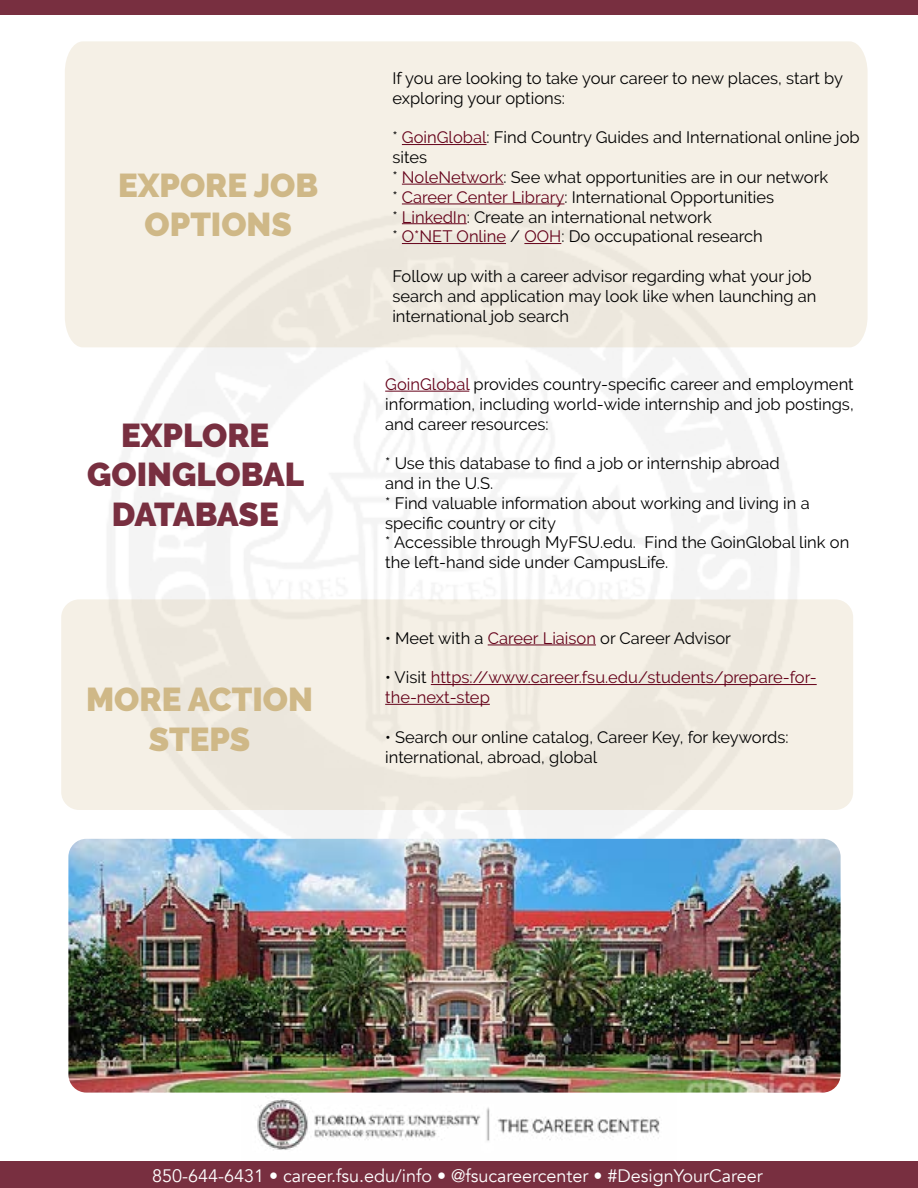
<style>
.page{position:relative;width:918px;height:1188px;background:#fff}
.page>*{position:absolute;margin:0;border:0;box-sizing:border-box;transform-origin:0 0}
.t1{font:900 33px/39.6px "Raleway";color:#cfb887;text-align:center}
.t2{font:900 33px/39.6px "Raleway";color:#782f40;text-align:center}
.t3{font:18px "Avenir";color:#fff}
.t4{font:16.5px/19.8px "Raleway";color:#000}
.t5{font:16.5px/19.8px "Raleway";color:#65021a}
.s1{color:#65021a}
.s2{color:#000}
</style>
<div class="page">
<div style="left:0;top:1161px;width:918px;height:27px;background:#782f40"></div>
<div style="left:0;top:0;width:918px;height:14px;background:#782f40"></div>
<hr style="left:385px;top:391px;width:84px;height:1px;background:#65021a">
<div style="left:61px;top:599px;width:792px;height:211px;background:#f5f0e6;border-radius:18px"></div>
<hr style="left:488px;top:645px;width:108px;height:1px;background:#65021a">
<hr style="left:431px;top:684px;width:386px;height:1px;background:#65021a">
<hr style="left:385px;top:704px;width:105px;height:1px;background:#65021a">
<img style="left:257px;top:1096px;width:403px;height:55px">
<svg style="left:65px;top:41px;width:803px;height:306px;background:#f3eee4"></svg>
<hr style="left:402px;top:144px;width:85px;height:1px;background:#65021a">
<hr style="left:402px;top:184px;width:102px;height:1px;background:#65021a">
<hr style="left:402px;top:204px;width:162px;height:1px;background:#65021a">
<hr style="left:402px;top:223px;width:65px;height:1px;background:#65021a">
<hr style="left:402px;top:243px;width:104px;height:1px;background:#65021a">
<hr style="left:524px;top:243px;width:37px;height:1px;background:#65021a">
<img style="left:68px;top:839px;width:773px;height:254px">
<h1 class="t1" style="left:118px;top:165px;width:202px">EXPORE JOB<br>OPTIONS</h1>
<h1 class="t2" style="left:87px;top:416px;width:219px">EXPLORE<br>GOINGLOBAL<br>DATABASE</h1>
<h1 class="t1" style="left:86px;top:680px;width:228px">MORE ACTION<br>STEPS</h1>
<p class="t4" style="left:392px;top:68px;width:452px">If you are looking to take your career to new places, start by exploring your options:</p>
<p class="t4" style="left:392px;top:128px;width:469px">* <span class="s1">GoinGlobal</span>: Find Country Guides and International online job sites<br>* <span class="s1">NoleNetwork</span>: See what opportunities are in our network<br>* <span class="s1">Career Center Library</span>: International Opportunities<br>* <span class="s1">LinkedIn</span>: Create an international network<br>* <span class="s1">O*NET Online</span> / <span class="s1">OOH</span>: Do occupational research</p>
<p class="t4" style="left:392px;top:266px;width:426px">Follow up with a career advisor regarding what your job search and application may look like when launching an international job search</p>
<p class="t4" style="left:385px;top:374px;width:470px;text-align:justify"><span class="s1">GoinGlobal</span> provides country-specific career and employment information, including world-wide internship and job postings, and career resources:</p>
<p class="t4" style="left:385px;top:453px;width:466px">* Use this database to find a job or internship abroad<br>and in the U.S.<br>* Find valuable information about working and living in a specific country or city<br>* Accessible through MyFSU.edu. Find the GoinGlobal link on the left-hand side under CampusLife.</p>
<p class="t4" style="left:385px;top:628px;width:347px">• Meet with a <span class="s1">Career Liaison</span> or Career Advisor</p>
<p class="t5" style="left:385px;top:668px;width:433px"><span class="s2">• Visit</span> https://www.career.fsu.edu/students/prepare-for&shy;the-next-step</p>
<p class="t4" style="left:385px;top:727px;width:405px">• Search our online catalog, Career Key, for keywords: international, abroad, global</p>
<p class="t3" style="left:152px;top:1165px;width:612px">850-644-6431 • career.fsu.edu/info • @fsucareercenter • #DesignYourCareer</p>
</div>
